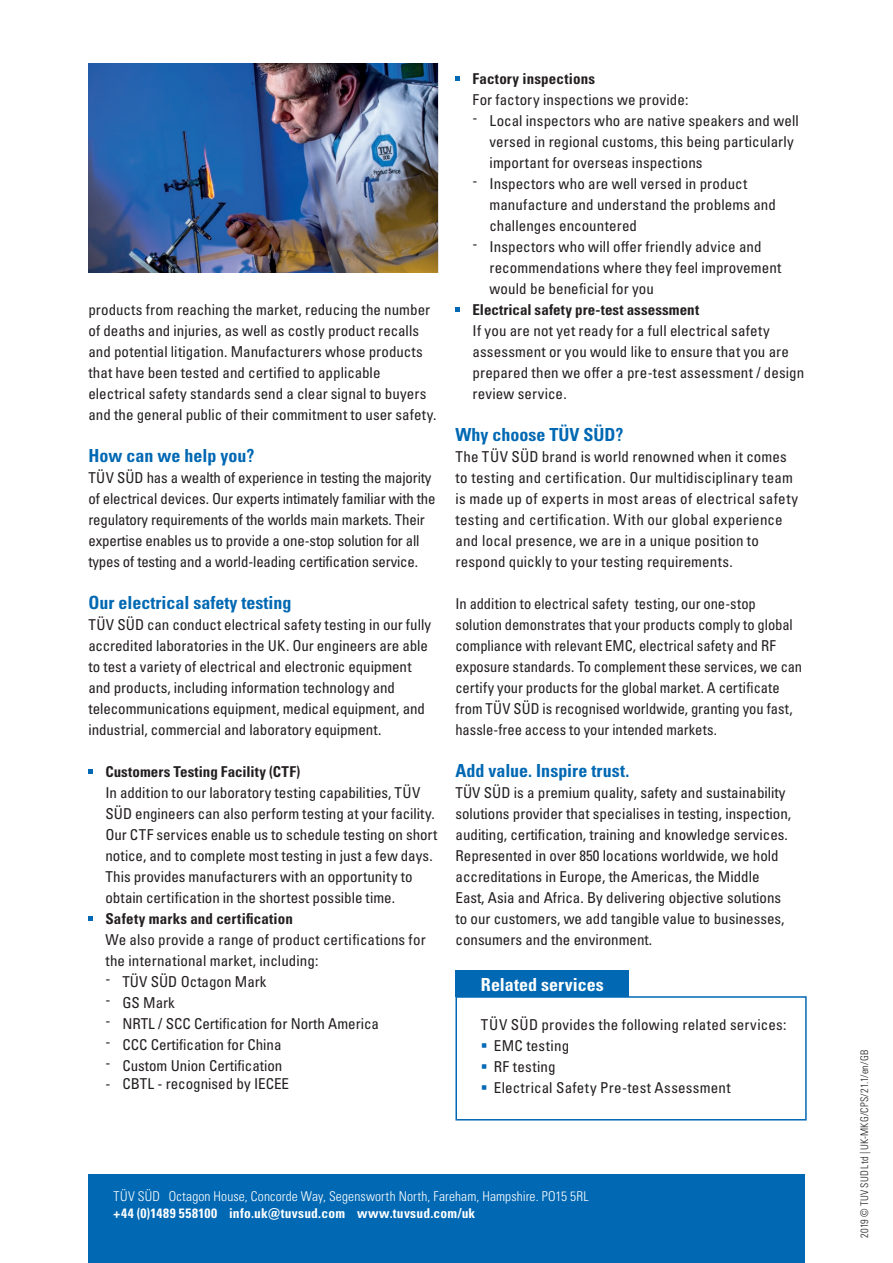
<style>
.page{position:relative;width:893px;height:1263px;background:#fff}
.page>*{position:absolute;margin:0;border:0;box-sizing:border-box;transform-origin:0 0}
.t1{font:18px "Univers LTCYR 67 Bold Cond";color:#0168b3}
.t2{font:18px "Univers LTCYR 67 Bold Cond";letter-spacing:.005em;color:#fff}
.t3{font:condensed 15px/21px "Univers LTCYR 57";color:#231f20}
.t4{font:15px "Univers LTCYR 67 Bold Cond";letter-spacing:.01em;color:#231f20}
.t5{font:condensed 15px "Univers LTCYR 57";letter-spacing:.02em;color:#231f20}
.t6{font:condensed 15px "Univers LTCYR 57";letter-spacing:.025em;color:#231f20}
.t7{font:condensed 15px "Univers LTCYR 57";letter-spacing:.03em;color:#231f20}
.t8{font:13.5px "Univers LTCYR 47 Light Cond";letter-spacing:.01em;color:#fff}
.t9{font:13.5px "Univers LTCYR 67 Bold Cond";letter-spacing:.02em;color:#fff}
.t10{font:10.5px "Univers LTCYR 47 Light Cond";letter-spacing:.01em;color:#231f20}
.s1{color:#0168b3}
</style>
<div class="page">
<svg style="left:88px;top:770px;width:5px;height:4px"></svg>
<svg style="left:88px;top:917px;width:5px;height:4px"></svg>
<svg style="left:455px;top:76px;width:5px;height:5px"></svg>
<svg style="left:455px;top:308px;width:5px;height:4px"></svg>
<div style="left:455px;top:996px;width:352px;height:124px;border:2px solid #0168b3"></div>
<div style="left:455px;top:970px;width:174px;height:27px;background:#0168b3"></div>
<img style="left:88px;top:63px;width:349px;height:210px">
<div style="left:88px;top:1174px;width:717px;height:89px;background:#0168b3"></div>
<p class="t3" style="left:88px;top:299px;width:350px">products from reaching the market, reducing the number of deaths and injuries, as well as costly product recalls and potential litigation. Manufacturers whose products that have been tested and certified to applicable electrical safety standards send a clear signal to buyers and the general public of their commitment to user safety.</p>
<p class="t1" style="left:88px;top:445px;width:167px">How can we help you?</p>
<p class="t3" style="left:88px;top:467px;width:349px">TÜV SÜD has a wealth of experience in testing the majority of electrical devices. Our experts intimately familiar with the regulatory requirements of the worlds main markets. Their expertise enables us to provide a one-stop solution for all types of testing and a world-leading certification service.</p>
<p class="t1" style="left:88px;top:592px;width:204px">Our electrical safety testing</p>
<p class="t3" style="left:88px;top:614px;width:344px">TÜV SÜD can conduct electrical safety testing in our fully accredited laboratories in the UK. Our engineers are able to test a variety of electrical and electronic equipment and products, including information technology and telecommunications equipment, medical equipment, and industrial, commercial and laboratory equipment.</p>
<p class="t4" style="left:105px;top:762px;width:197px">Customers Testing Facility (CTF)</p>
<p class="t3" style="left:105px;top:782px;width:333px">In addition to our laboratory testing capabilities, TÜV SÜD engineers can also perform testing at your facility.<br>Our CTF services enable us to schedule testing on short notice, and to complete most testing in just a few days.<br>This provides manufacturers with an opportunity to obtain certification in the shortest possible time.</p>
<p class="t4" style="left:105px;top:909px;width:189px">Safety marks and certification</p>
<p class="t3" style="left:105px;top:929px;width:322px">We also provide a range of product certifications for the international market, including:</p>
<p class="t3" style="left:105px;top:971px;width:163px">- TÜV SÜD Octagon Mark</p>
<p class="t3" style="left:105px;top:992px;width:71px">- GS Mark</p>
<p class="t3" style="left:105px;top:1013px;width:275px">- NRTL / SCC Certification for North America</p>
<p class="t3" style="left:105px;top:1034px;width:178px">- CCC Certification for China</p>
<p class="t3" style="left:105px;top:1055px;width:179px">- Custom Union Certification</p>
<p class="t3" style="left:105px;top:1073px;width:185px">- CBTL - recognised by IECEE</p>
<p class="t4" style="left:472px;top:69px;width:124px">Factory inspections</p>
<p class="t3" style="left:472px;top:89px;width:217px">For factory inspections we provide:</p>
<p class="t3" style="left:489px;top:110px;width:311px;text-indent:-17px">- Local inspectors who are native speakers and well versed in regional customs, this being particularly important for overseas inspections</p>
<p class="t3" style="left:489px;top:173px;width:288px;text-indent:-17px">- Inspectors who are well versed in product manufacture and understand the problems and challenges encountered</p>
<p class="t3" style="left:489px;top:236px;width:293px;text-indent:-17px">- Inspectors who will offer friendly advice and recommendations where they feel improvement would be beneficial for you</p>
<p class="t4" style="left:472px;top:300px;width:228px">Electrical safety pre-test assessment</p>
<p class="t3" style="left:472px;top:320px;width:333px">If you are not yet ready for a full electrical safety assessment or you would like to ensure that you are prepared then we offer a pre-test assessment / design review service.</p>
<p class="t1" style="left:455px;top:424px;width:169px">Why choose TÜV SÜD?</p>
<p class="t3" style="left:455px;top:446px;width:344px">The TÜV SÜD brand is world renowned when it comes to testing and certification. Our multidisciplinary team is made up of experts in most areas of electrical safety testing and certification. With our global experience and local presence, we are in a unique position to respond quickly to your testing requirements.</p>
<p class="t3" style="left:455px;top:593px;width:348px">In addition to electrical safety testing, our one-stop solution demonstrates that your products comply to global compliance with relevant EMC, electrical safety and RF exposure standards. To complement these services, we can certify your products for the global market. A certificate from TÜV SÜD is recognised worldwide, granting you fast, hassle-free access to your intended markets.</p>
<p class="t1" style="left:455px;top:760px;width:176px">Add value. Inspire trust.</p>
<p class="t3" style="left:455px;top:782px;width:337px">TÜV SÜD is a premium quality, safety and sustainability solutions provider that specialises in testing, inspection, auditing, certification, training and knowledge services.<br>Represented in over 850 locations worldwide, we hold accreditations in Europe, the Americas, the Middle East, Asia and Africa. By delivering objective solutions to our customers, we add tangible value to businesses, consumers and the environment.</p>
<p class="t2" style="left:481px;top:973px;width:124px">Related services</p>
<p class="t3" style="left:481px;top:1013px;width:307px">TÜV SÜD provides the following related services:</p>
<p class="t6" style="left:481px;top:1036px;width:90px"><span class="s1">▪</span> EMC testing</p>
<p class="t7" style="left:481px;top:1057px;width:76px"><span class="s1">▪</span> RF testing</p>
<p class="t5" style="left:481px;top:1078px;width:251px"><span class="s1">▪</span> Electrical Safety Pre-test Assessment</p>
<p class="t8" style="left:114px;top:1187px;width:476px">TÜV SÜD Octagon House, Concorde Way, Segensworth North, Fareham, Hampshire. PO15 5RL</p>
<p class="t9" style="left:114px;top:1204px;width:363px">+44 (0)1489 558100 info.uk@tuvsud.com www.tuvsud.com/uk</p>
<p class="t10" style="left:857px;top:1238px;width:189px;rotate:-90deg">2019 © TUV SUD Ltd | UK-MKG/CPS/21.1/en/GB</p>
</div>
